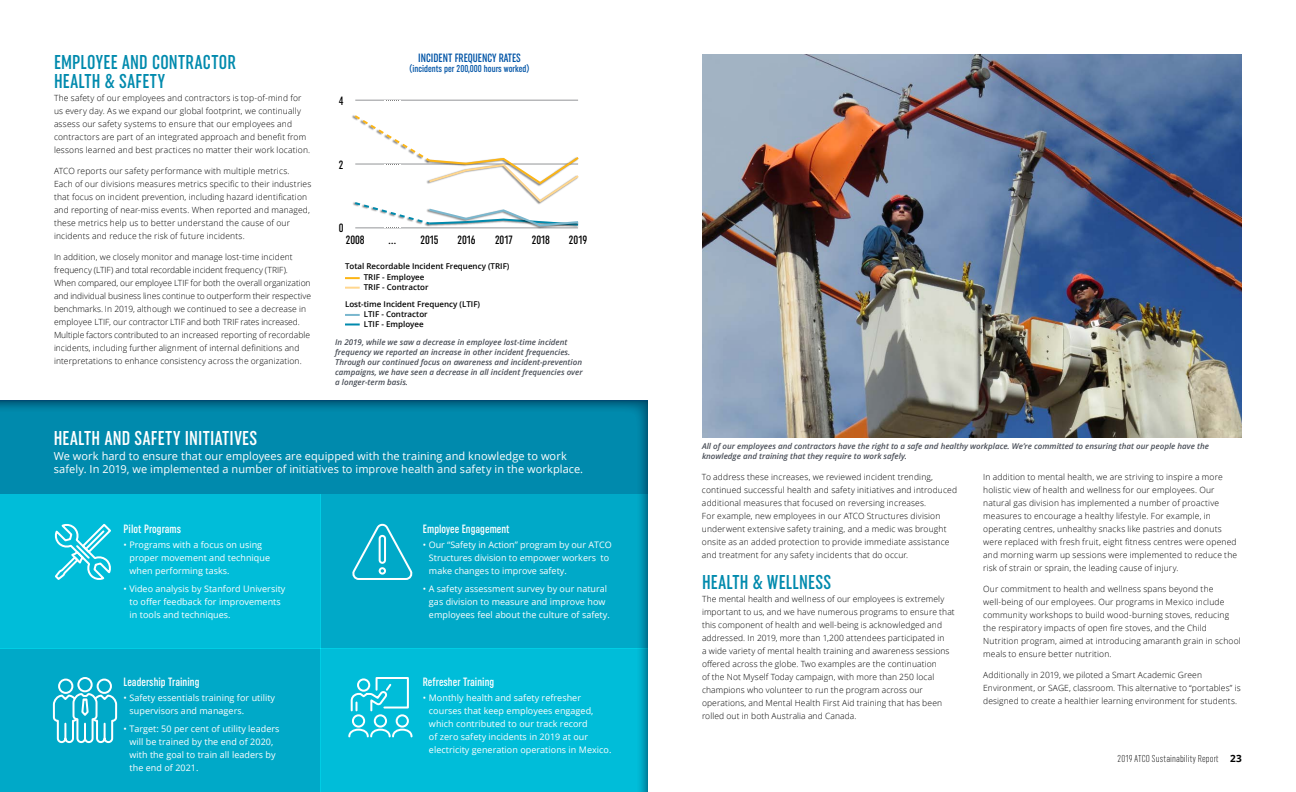
<style>
.page{position:relative;width:1296px;height:792px;background:#fff}
.page>*{position:absolute;margin:0;border:0;box-sizing:border-box;transform-origin:0 0}
.t1{font:500 extra-condensed 20px/19px "Uniform";letter-spacing:.015em;color:#008aad}
.t2{font:500 extra-condensed 20px "Uniform";letter-spacing:.02em;color:#fff}
.t3{font:500 extra-condensed 12px "Uniform";letter-spacing:.005em;color:#fff}
.t4{font:500 extra-condensed 12px "Uniform";color:#000}
.t5{font:500 extra-condensed 12px "Uniform";color:#0054a6}
.t6{font:11px/13.2px "Open Sans";letter-spacing:.005em;color:#fff}
.t7{font:500 extra-condensed 10px "Uniform";color:#0054a6}
.t8{font:300 extra-condensed 10px "Uniform";letter-spacing:.015em;color:#000}
.t9{font:9px/13px "Open Sans";letter-spacing:.005em;color:#fff}
.t10{font:300 8.5px/13px "Open Sans";letter-spacing:.015em;color:#000}
.t11{font:italic 600 8px/10px "Open Sans";color:#474c55}
.t12{font:600 8px "Open Sans";color:#000}
.s1{font-family:"Open Sans";font-weight:700;font-stretch:normal}
</style>
<div class="page">
<img style="left:702px;top:54px;width:540px;height:384px">
<svg style="left:0;top:401px;width:648px;height:391px;background:#02a9c7"></svg>
<hr style="left:355px;top:100px;width:223px;height:1px;background:#939598">
<svg style="left:352px;top:115px;width:227px;height:114px"></svg>
<svg style="left:384px;top:100px;width:16px;height:1px"></svg>
<svg style="left:345px;top:277px;width:15px;height:2px"></svg>
<svg style="left:345px;top:323px;width:15px;height:2px"></svg>
<svg style="left:345px;top:287px;width:15px;height:2px"></svg>
<svg style="left:345px;top:314px;width:15px;height:2px"></svg>
<h1 class="t1" style="left:54px;top:52px;width:183px">EMPLOYEE AND CONTRACTOR<br>HEALTH &amp; SAFETY</h1>
<p class="t10" style="left:54px;top:91px;width:258px">The safety of our employees and contractors is top-of-mind for us every day. As we expand our global footprint, we continually assess our safety systems to ensure that our employees and contractors are part of an integrated approach and benefit from lessons learned and best practices no matter their work location.</p>
<p class="t10" style="left:54px;top:164px;width:259px">ATCO reports our safety performance with multiple metrics.<br>Each of our divisions measures metrics specific to their industries that focus on incident prevention, including hazard identification and reporting of near-miss events. When reported and managed, these metrics help us to better understand the cause of our incidents and reduce the risk of future incidents.</p>
<p class="t10" style="left:54px;top:250px;width:259px">In addition, we closely monitor and manage lost-time incident frequency (LTIF) and total recordable incident frequency (TRIF).<br>When compared, our employee LTIF for both the overall organization and individual business lines continue to outperform their respective benchmarks. In 2019, although we continued to see a decrease in employee LTIF, our contractor LTIF and both TRIF rates increased.<br>Multiple factors contributed to an increased reporting of recordable incidents, including further alignment of internal definitions and interpretations to enhance consistency across the organization.</p>
<h2 class="t4" style="left:339px;top:94px;width:6px">4</h2>
<h2 class="t4" style="left:339px;top:158px;width:6px">2</h2>
<h2 class="t4" style="left:339px;top:221px;width:6px">0</h2>
<h2 class="t4" style="left:346px;top:233px;width:20px">2008</h2>
<h2 class="t5" style="left:418px;top:51px;width:104px">INCIDENT FREQUENCY RATES</h2>
<p class="t7" style="left:410px;top:63px;width:121px">(incidents per 200,000 hours worked)</p>
<h2 class="t4" style="left:389px;top:233px;width:9px">…</h2>
<h2 class="t4" style="left:421px;top:233px;width:20px">2015</h2>
<h2 class="t4" style="left:458px;top:233px;width:20px">2016</h2>
<h2 class="t4" style="left:495px;top:233px;width:19px">2017</h2>
<h2 class="t4" style="left:532px;top:233px;width:20px">2018</h2>
<h2 class="t4" style="left:569px;top:233px;width:20px">2019</h2>
<p class="t12" style="left:345px;top:261px;width:166px">Total Recordable Incident Frequency (TRIF)</p>
<p class="t12" style="left:345px;top:298px;width:137px">Lost-time Incident Frequency (LTIF)</p>
<p class="t12" style="left:364px;top:272px;width:62px">TRIF - Employee</p>
<p class="t12" style="left:364px;top:318px;width:62px">LTIF - Employee</p>
<p class="t12" style="left:364px;top:281px;width:66px">TRIF - Contractor</p>
<p class="t12" style="left:364px;top:309px;width:66px">LTIF - Contractor</p>
<p class="t11" style="left:335px;top:337px;width:249px">In 2019, while we saw a decrease in employee lost-time incident frequency we reported an increase in other incident frequencies.<br>Through our continued focus on awareness and incident-prevention campaigns, we have seen a decrease in all incident frequencies over a longer-term basis.</p>
<h1 class="t2" style="left:54px;top:426px;width:205px">HEALTH AND SAFETY INITIATIVES</h1>
<p class="t6" style="left:54px;top:449px;width:531px">We work hard to ensure that our employees are equipped with the training and knowledge to work safely. In 2019, we implemented a number of initiatives to improve health and safety in the workplace.</p>
<h2 class="t3" style="left:124px;top:522px;width:59px">Pilot Programs</h2>
<p class="t9" style="left:130px;top:538px;width:142px;text-indent:-6px">• Programs with a focus on using proper movement and technique when performing tasks.</p>
<p class="t9" style="left:130px;top:582px;width:157px;text-indent:-6px">• Video analysis by Stanford University to offer feedback for improvements in tools and techniques.</p>
<h2 class="t3" style="left:124px;top:675px;width:77px">Leadership Training</h2>
<p class="t9" style="left:130px;top:691px;width:147px;text-indent:-6px">• Safety essentials training for utility supervisors and managers.</p>
<p class="t9" style="left:130px;top:722px;width:151px;text-indent:-6px">• Target: 50 per cent of utility leaders will be trained by the end of 2020, with the goal to train all leaders by the end of 2021.</p>
<h2 class="t3" style="left:423px;top:522px;width:88px">Employee Engagement</h2>
<p class="t9" style="left:429px;top:538px;width:184px;text-indent:-6px">• Our “Safety in Action” program by our ATCO<br>Structures division to empower workers to make changes to improve safety.</p>
<p class="t9" style="left:429px;top:582px;width:182px;text-indent:-6px">• A safety assessment survey by our natural gas division to measure and improve how employees feel about the culture of safety.</p>
<h2 class="t3" style="left:423px;top:675px;width:73px">Refresher Training</h2>
<p class="t9" style="left:429px;top:691px;width:184px;text-indent:-6px">• Monthly health and safety refresher courses that keep employees engaged, which contributed to our track record<br>of zero safety incidents in 2019 at our electricity generation operations in Mexico.</p>
<p class="t11" style="left:702px;top:441px;width:508px">All of our employees and contractors have the right to a safe and healthy workplace. We’re committed to ensuring that our people have the knowledge and training that they require to work safely.</p>
<p class="t10" style="left:702px;top:470px;width:257px">To address these increases, we reviewed incident trending, continued successful health and safety initiatives and introduced additional measures that focused on reversing increases.<br>For example, new employees in our ATCO Structures division underwent extensive safety training, and a medic was brought onsite as an added protection to provide immediate assistance and treatment for any safety incidents that do occur.</p>
<h1 class="t1" style="left:702px;top:573px;width:131px">HEALTH &amp; WELLNESS</h1>
<p class="t10" style="left:702px;top:593px;width:254px">The mental health and wellness of our employees is extremely important to us, and we have numerous programs to ensure that this component of health and well-being is acknowledged and addressed. In 2019, more than 1,200 attendees participated in<br>a wide variety of mental health training and awareness sessions offered across the globe. Two examples are the continuation<br>of the Not Myself Today campaign, with more than 250 local champions who volunteer to run the program across our operations, and Mental Health First Aid training that has been rolled out in both Australia and Canada.</p>
<p class="t10" style="left:983px;top:470px;width:255px">In addition to mental health, we are striving to inspire a more holistic view of health and wellness for our employees. Our natural gas division has implemented a number of proactive measures to encourage a healthy lifestyle. For example, in operating centres, unhealthy snacks like pastries and donuts were replaced with fresh fruit, eight fitness centres were opened and morning warm up sessions were implemented to reduce the risk of strain or sprain, the leading cause of injury.</p>
<p class="t10" style="left:983px;top:582px;width:259px">Our commitment to health and wellness spans beyond the well-being of our employees. Our programs in Mexico include community workshops to build wood-burning stoves, reducing the respiratory impacts of open fire stoves, and the Child Nutrition program, aimed at introducing amaranth grain in school meals to ensure better nutrition.</p>
<p class="t10" style="left:983px;top:668px;width:259px">Additionally in 2019, we piloted a Smart Academic Green<br>Environment, or SAGE, classroom. This alternative to “portables” is designed to create a healthier learning environment for students.</p>
<p class="t8" style="left:1118px;top:753px;width:126px">2019 ATCO Sustainability Report <span class="s1">23</span></p>
</div>
